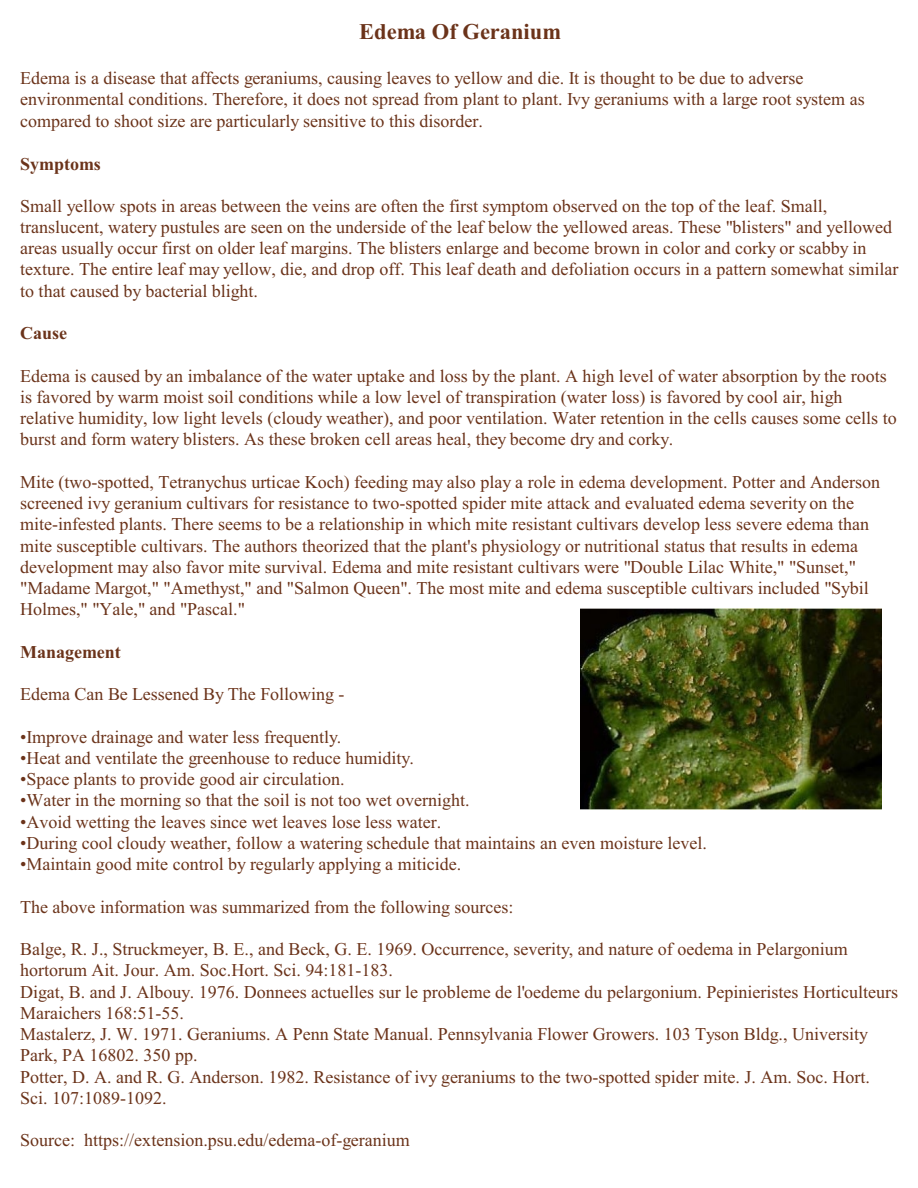
<style>
.page{position:relative;width:918px;height:1188px;background:#fff}
.page>*{position:absolute;margin:0;border:0;box-sizing:border-box;transform-origin:0 0}
.t1{font:700 22.5px "Times New Roman";color:#6b331a}
.t2{font:18px/21.3px "Times New Roman";color:#6b331a}
.t3{font:700 18px "Times New Roman";color:#6b331a}
</style>
<div class="page">
<img style="left:581px;top:608px;width:300px;height:201px">
<p class="t1" style="left:359px;top:24px;width:203px">Edema Of Geranium</p>
<p class="t2" style="left:20px;top:69px;width:846px">Edema is a disease that affects geraniums, causing leaves to yellow and die. It is thought to be due to adverse environmental conditions. Therefore, it does not spread from plant to plant. Ivy geraniums with a large root system as compared to shoot size are particularly sensitive to this disorder.</p>
<p class="t3" style="left:20px;top:157px;width:82px">Symptoms</p>
<p class="t2" style="left:20px;top:197px;width:880px">Small yellow spots in areas between the veins are often the first symptom observed on the top of the leaf. Small, translucent, watery pustules are seen on the underside of the leaf below the yellowed areas. These "blisters" and yellowed areas usually occur first on older leaf margins. The blisters enlarge and become brown in color and corky or scabby in texture. The entire leaf may yellow, die, and drop off. This leaf death and defoliation occurs in a pattern somewhat similar to that caused by bacterial blight.</p>
<p class="t3" style="left:20px;top:327px;width:48px">Cause</p>
<p class="t2" style="left:20px;top:367px;width:878px">Edema is caused by an imbalance of the water uptake and loss by the plant. A high level of water absorption by the roots is favored by warm moist soil conditions while a low level of transpiration (water loss) is favored by cool air, high relative humidity, low light levels (cloudy weather), and poor ventilation. Water retention in the cells causes some cells to burst and form watery blisters. As these broken cell areas heal, they become dry and corky.</p>
<p class="t2" style="left:20px;top:473px;width:862px">Mite (two-spotted, Tetranychus urticae Koch) feeding may also play a role in edema development. Potter and Anderson screened ivy geranium cultivars for resistance to two-spotted spider mite attack and evaluated edema severity on the mite-infested plants. There seems to be a relationship in which mite resistant cultivars develop less severe edema than mite susceptible cultivars. The authors theorized that the plant's physiology or nutritional status that results in edema development may also favor mite survival. Edema and mite resistant cultivars were "Double Lilac White," "Sunset," "Madame Margot," "Amethyst," and "Salmon Queen". The most mite and edema susceptible cultivars included "Sybil Holmes," "Yale," and "Pascal."</p>
<p class="t3" style="left:20px;top:646px;width:102px">Management</p>
<p class="t2" style="left:20px;top:685px;width:326px">Edema Can Be Lessened By The Following -</p>
<p class="t2" style="left:20px;top:728px;width:323px">•Improve drainage and water less frequently.</p>
<p class="t2" style="left:20px;top:749px;width:395px">•Heat and ventilate the greenhouse to reduce humidity.</p>
<p class="t2" style="left:20px;top:770px;width:326px">•Space plants to provide good air circulation.</p>
<p class="t2" style="left:20px;top:791px;width:451px">•Water in the morning so that the soil is not too wet overnight.</p>
<p class="t2" style="left:20px;top:813px;width:423px">•Avoid wetting the leaves since wet leaves lose less water.</p>
<p class="t2" style="left:20px;top:834px;width:688px">•During cool cloudy weather, follow a watering schedule that maintains an even moisture level.</p>
<p class="t2" style="left:20px;top:855px;width:443px">•Maintain good mite control by regularly applying a miticide.</p>
<p class="t2" style="left:20px;top:898px;width:495px">The above information was summarized from the following sources:</p>
<p class="t2" style="left:20px;top:940px;width:879px">Balge, R. J., Struckmeyer, B. E., and Beck, G. E. 1969. Occurrence, severity, and nature of oedema in Pelargonium hortorum Ait. Jour. Am. Soc.Hort. Sci. 94:181-183.<br>Digat, B. and J. Albouy. 1976. Donnees actuelles sur le probleme de l'oedeme du pelargonium. Pepinieristes Horticulteurs Maraichers 168:51-55.<br>Mastalerz, J. W. 1971. Geraniums. A Penn State Manual. Pennsylvania Flower Growers. 103 Tyson Bldg., University Park, PA 16802. 350 pp.<br>Potter, D. A. and R. G. Anderson. 1982. Resistance of ivy geraniums to the two-spotted spider mite. J. Am. Soc. Hort.<br>Sci. 107:1089-1092.</p>
<p class="t2" style="left:20px;top:1131px;width:391px">Source: https://extension.psu.edu/edema-of-geranium</p>
</div>
